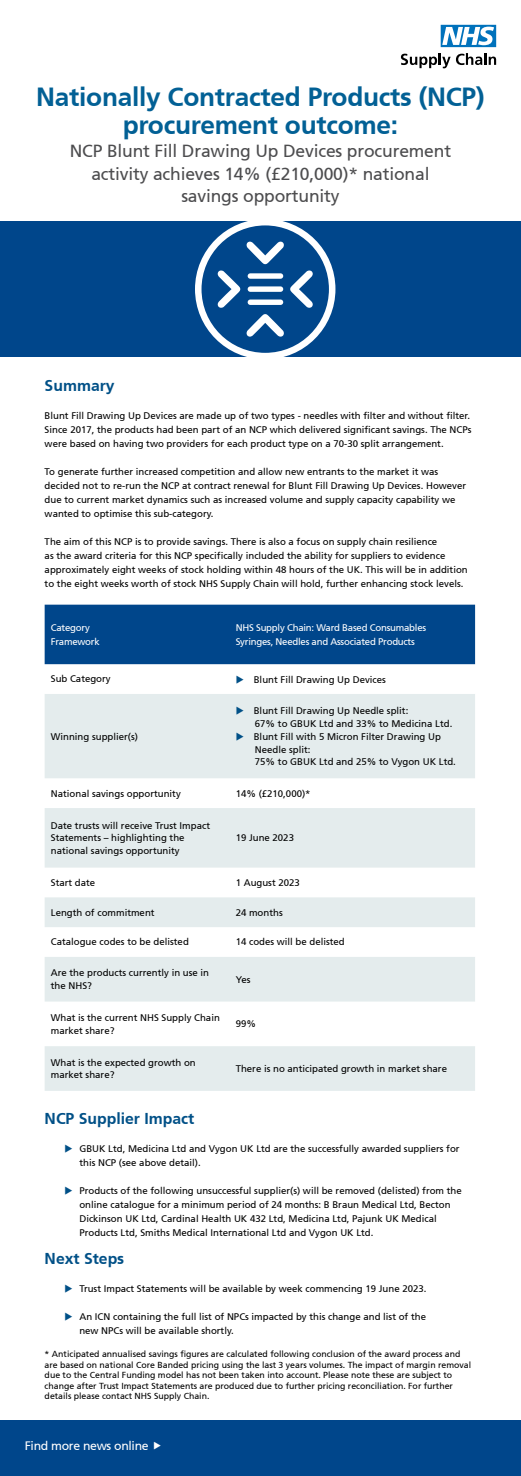
<style>
.page{position:relative;width:521px;height:1476px;background:#fff}
.page>*{position:absolute;margin:0;border:0;box-sizing:border-box;transform-origin:0 0}
.t1{font:700 26.25px/28px "Frutiger 65";letter-spacing:-.01em;color:#026095;text-align:center}
.t2{font:17.5px/22.8px "Frutiger Fhg";letter-spacing:-.01em;color:#4d4d4f;text-align:center}
.t3{font:700 15.75px "Frutiger 65";color:#005087}
.t4{font:12.25px "Frutiger Fhg";letter-spacing:-.025em;color:#fff}
.t5{font:9.62px/14px "Frutiger Fhg";color:#000}
.t6{font:9.62px/14px "Frutiger Fhg";letter-spacing:-.025em;color:#fff}
.t7{font:8.75px/10.5px "Frutiger Fhg";color:#000}
.s1{color:#005087}
</style>
<div class="page">
<div style="left:0;top:222px;width:521px;height:135px;background:#00468b"></div>
<div style="left:195px;top:219px;width:140px;height:140px;background:#fff;border-radius:50%"></div>
<div style="left:201px;top:225px;width:128px;height:128px;background:#00468b;border-radius:50%"></div>
<div style="left:248px;top:273px;width:35px;height:6px;background:#fff;border-radius:3px"></div>
<div style="left:248px;top:286px;width:35px;height:6px;background:#fff;border-radius:3px"></div>
<div style="left:248px;top:299px;width:35px;height:6px;background:#fff;border-radius:3px"></div>
<svg style="left:246px;top:241px;width:38px;height:23px"></svg>
<svg style="left:246px;top:314px;width:38px;height:23px"></svg>
<svg style="left:217px;top:270px;width:23px;height:38px"></svg>
<svg style="left:290px;top:270px;width:23px;height:38px"></svg>
<div style="left:0;top:1421px;width:521px;height:55px;background:#00468b"></div>
<div style="left:45px;top:605px;width:430px;height:59px;background:#00468b"></div>
<svg style="left:45px;top:694px;width:430px;height:397px;fill:#e4eced"></svg>
<svg style="left:441px;top:25px;width:55px;height:22px"></svg>
<svg style="left:401px;top:53px;width:95px;height:15px"></svg>
<h1 class="t1" style="left:36px;top:83px;width:450px">Nationally Contracted Products (NCP) procurement outcome:</h1>
<h2 class="t2" style="left:70px;top:139px;width:383px">NCP Blunt Fill Drawing Up Devices procurement activity achieves 14% (£210,000)* national savings opportunity</h2>
<h3 class="t3" style="left:45px;top:376px;width:72px">Summary</h3>
<p class="t5" style="left:45px;top:408px;width:428px">Blunt Fill Drawing Up Devices are made up of two types - needles with filter and without filter.<br>Since 2017, the products had been part of an NCP which delivered significant savings. The NCPs were based on having two providers for each product type on a 70-30 split arrangement.</p>
<p class="t5" style="left:45px;top:464px;width:423px">To generate further increased competition and allow new entrants to the market it was decided not to re-run the NCP at contract renewal for Blunt Fill Drawing Up Devices. However due to current market dynamics such as increased volume and supply capacity capability we wanted to optimise this sub-category.</p>
<p class="t5" style="left:45px;top:534px;width:425px">The aim of this NCP is to provide savings. There is also a focus on supply chain resilience<br>as the award criteria for this NCP specifically included the ability for suppliers to evidence approximately eight weeks of stock holding within 48 hours of the UK. This will be in addition to the eight weeks worth of stock NHS Supply Chain will hold, further enhancing stock levels.</p>
<p class="t6" style="left:51px;top:620px;width:50px">Category<br>Framework</p>
<p class="t6" style="left:236px;top:620px;width:192px">NHS Supply Chain: Ward Based Consumables<br>Syringes, Needles and Associated Products</p>
<p class="t5" style="left:51px;top:672px;width:61px">Sub Category</p>
<p class="t5" style="left:236px;top:672px;width:152px"><span class="s1">◆</span> Blunt Fill Drawing Up Devices</p>
<p class="t5" style="left:51px;top:729px;width:89px">Winning supplier(s)</p>
<p class="t5" style="left:255px;top:705px;width:199px;line-height:12.7px;text-indent:-19px"><span class="s1">◆</span> Blunt Fill Drawing Up Needle split:<br>67% to GBUK Ltd and 33% to Medicina Ltd.</p>
<p class="t5" style="left:255px;top:730px;width:202px;line-height:12.7px;text-indent:-19px"><span class="s1">◆</span> Blunt Fill with 5 Micron Filter Drawing Up<br>Needle split:<br>75% to GBUK Ltd and 25% to Vygon UK Ltd.</p>
<p class="t5" style="left:51px;top:786px;width:131px">National savings opportunity</p>
<p class="t5" style="left:236px;top:786px;width:76px">14% (£210,000)*</p>
<p class="t5" style="left:51px;top:819px;width:161px;line-height:12.7px">Date trusts will receive Trust Impact<br>Statements – highlighting the national savings opportunity</p>
<p class="t5" style="left:236px;top:831px;width:60px">19 June 2023</p>
<p class="t5" style="left:51px;top:875px;width:46px">Start date</p>
<p class="t5" style="left:236px;top:875px;width:66px">1 August 2023</p>
<p class="t5" style="left:51px;top:905px;width:105px">Length of commitment</p>
<p class="t5" style="left:236px;top:905px;width:49px">24 months</p>
<p class="t5" style="left:51px;top:935px;width:139px">Catalogue codes to be delisted</p>
<p class="t5" style="left:236px;top:935px;width:111px">14 codes will be delisted</p>
<p class="t5" style="left:51px;top:966px;width:160px;line-height:12.7px">Are the products currently in use in the NHS?</p>
<p class="t5" style="left:236px;top:972px;width:16px">Yes</p>
<p class="t5" style="left:51px;top:1011px;width:170px;line-height:12.7px">What is the current NHS Supply Chain market share?</p>
<p class="t5" style="left:236px;top:1017px;width:22px">99%</p>
<p class="t5" style="left:51px;top:1056px;width:146px;line-height:12.7px">What is the expected growth on market share?</p>
<p class="t5" style="left:236px;top:1061px;width:213px">There is no anticipated growth in market share</p>
<h3 class="t3" style="left:45px;top:1109px;width:151px">NCP Supplier Impact</h3>
<p class="t5" style="left:79px;top:1141px;width:382px;text-indent:-15px"><span class="s1">◆</span> GBUK Ltd, Medicina Ltd and Vygon UK Ltd are the successfully awarded suppliers for this NCP (see above detail).</p>
<p class="t5" style="left:79px;top:1183px;width:384px;text-indent:-15px"><span class="s1">◆</span> Products of the following unsuccessful supplier(s) will be removed (delisted) from the online catalogue for a minimum period of 24 months: B Braun Medical Ltd, Becton Dickinson UK Ltd, Cardinal Health UK 432 Ltd, Medicina Ltd, Pajunk UK Medical Products Ltd, Smiths Medical International Ltd and Vygon UK Ltd.</p>
<h3 class="t3" style="left:45px;top:1249px;width:81px">Next Steps</h3>
<p class="t5" style="left:64px;top:1281px;width:363px"><span class="s1">◆</span> Trust Impact Statements will be available by week commencing 19 June 2023.</p>
<p class="t5" style="left:79px;top:1309px;width:348px;text-indent:-15px"><span class="s1">◆</span> An ICN containing the full list of NPCs impacted by this change and list of the new NPCs will be available shortly.</p>
<p class="t7" style="left:45px;top:1349px;width:428px">* Anticipated annualised savings figures are calculated following conclusion of the award process and are based on national Core Banded pricing using the last 3 years volumes. The impact of margin removal due to the Central Funding model has not been taken into account. Please note these are subject to change after Trust Impact Statements are produced due to further pricing reconciliation. For further details please contact NHS Supply Chain.</p>
<p class="t4" style="left:25px;top:1439px;width:125px">Find more news online</p>
</div>
